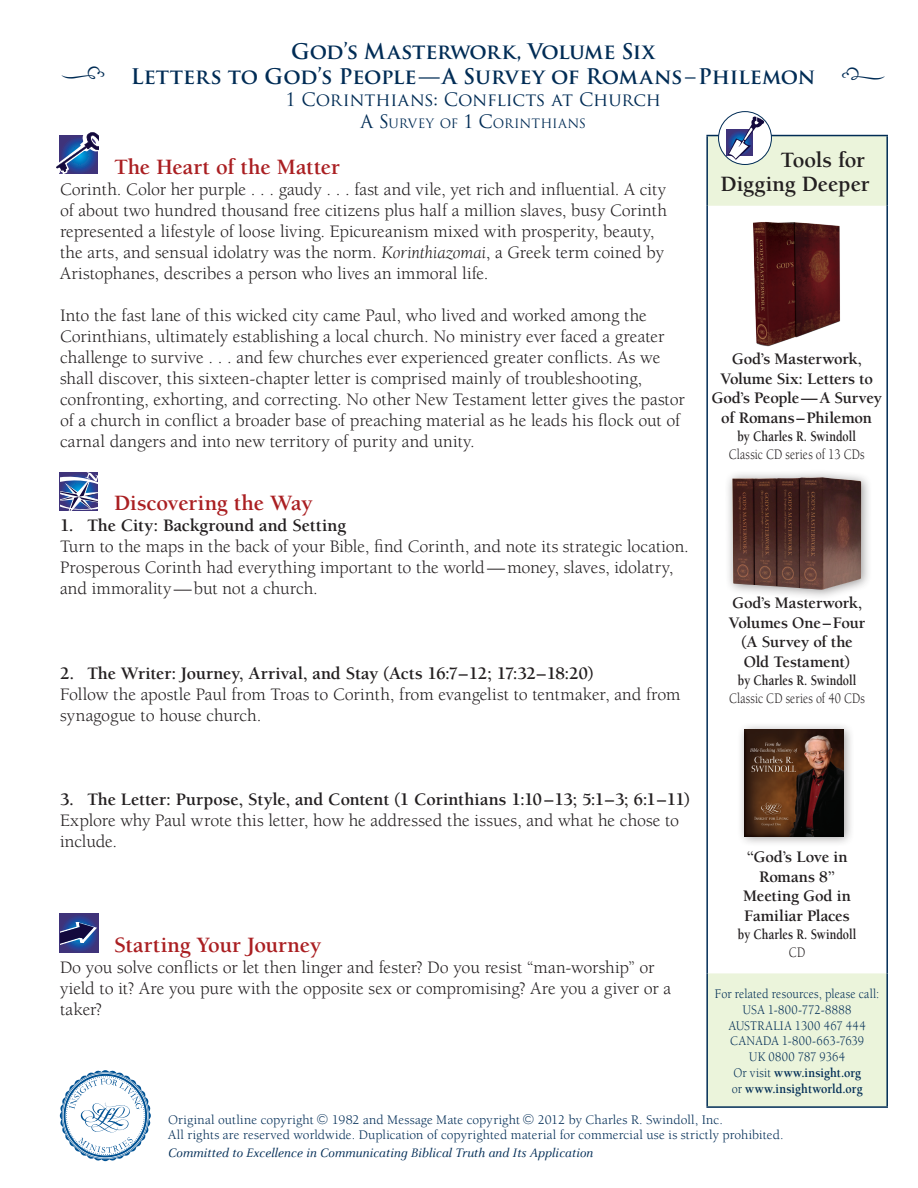
<style>
.page{position:relative;width:918px;height:1188px;background:#fff}
.page>*{position:absolute;margin:0;border:0;box-sizing:border-box;transform-origin:0 0}
.t1{font:36px "Type Embellishments One Plain";color:#002c55}
.t2{font:700 22.5px "Berkeley";letter-spacing:-.005em;color:#aa1f22}
.t3{font:700 22.5px/24px "Berkeley";letter-spacing:-.005em;color:#231f20;text-align:right}
.t4{font:700 21px/25.2px "Trajan Pro";letter-spacing:-.01em;color:#002c55;text-align:center}
.t5{font:18px/21px "Berkeley";letter-spacing:-.005em;color:#231f20}
.t6{font:700 18px "Berkeley";letter-spacing:-.01em;color:#231f20}
.t7{font:18px "Trajan Pro";letter-spacing:-.01em;color:#002c55}
.t8{font:700 16.5px/19.5px "Berkeley";letter-spacing:-.01em;color:#231f20;text-align:center}
.t9{font:700 15px "Berkeley";color:#231f20;scale:.8 1}
.t10{font:15px "Berkeley";letter-spacing:.015em;color:#231f20;scale:.8 1}
.t11{font:13.5px/15px "Berkeley";letter-spacing:.01em;color:#002c55}
.t12{font:13.5px/15.8px "Berkeley";letter-spacing:.01em;color:#002c55;text-align:center;scale:.9 1}
.t13{font:italic 13.5px "Celeste";color:#002c55}
.t14{font:12.6px "Trajan";letter-spacing:-.005em;color:#002c55}
.s1{font-size:18px}
.s2{font-style:italic}
.s3{font-weight:700}
</style>
<div class="page">
<svg style="left:708px;top:136px;width:178px;height:970px"></svg>
<hr style="left:706px;top:135px;width:182px;height:1px;background:#002c55">
<hr style="left:706px;top:136px;width:2px;height:70px;background:#002c55">
<hr style="left:886px;top:136px;width:2px;height:70px;background:#002c55">
<hr style="left:706px;top:206px;width:2px;height:767px;background:#002c55">
<hr style="left:886px;top:206px;width:2px;height:767px;background:#002c55">
<hr style="left:706px;top:973px;width:2px;height:133px;background:#002c55">
<hr style="left:886px;top:973px;width:2px;height:133px;background:#002c55">
<hr style="left:706px;top:1106px;width:182px;height:2px;background:#002c55">
<svg style="left:719px;top:112px;width:52px;height:53px"></svg>
<div style="left:718px;top:111px;width:54px;height:54px;border:1px solid #002c55;border-radius:50%"></div>
<div style="left:727px;top:130px;width:26px;height:26px;background:#3f337a"></div>
<svg style="left:728px;top:117px;width:36px;height:43px"></svg>
<svg style="left:60px;top:1070px;width:91px;height:91px"></svg>
<div style="left:737px;top:722px;width:118px;height:125px;background:#231f20;opacity:.44"></div>
<img style="left:745px;top:730px;width:99px;height:106px">
<img style="left:753px;top:221px;width:88px;height:126px">
<div style="left:724px;top:469px;width:148px;height:132px;background:#231f20;opacity:.44"></div>
<img style="left:732px;top:477px;width:129px;height:113px">
<svg style="left:60px;top:510px;width:38px;height:1px"></svg>
<svg style="left:60px;top:472px;width:38px;height:38px"></svg>
<svg style="left:60px;top:914px;width:38px;height:38px"></svg>
<svg style="left:60px;top:922px;width:37px;height:23px"></svg>
<svg style="left:56px;top:132px;width:42px;height:42px"></svg>
<p class="t4" style="left:131px;top:39px;width:686px">God’s Masterwork, Volume Six<br>Letters to God’s People—A Survey of Romans–Philemon</p>
<p class="t7" style="left:285px;top:88px;width:377px">1 CORINTHIANS: CONFLICTS AT CHURCH</p>
<p class="t14" style="left:360px;top:115px;width:225px"><span class="s1">A S</span>URVEY OF <span class="s1">1 C</span>ORINTHIANS</p>
<h1 class="t1" style="left:60px;top:58px;width:47px">j</h1>
<h1 class="t1" style="left:840px;top:60px;width:47px">i</h1>
<p class="t2" style="left:114px;top:155px;width:227px">The Heart of the Matter</p>
<p class="t5" style="left:60px;top:179px;width:609px">Corinth. Color her purple . . . gaudy . . . fast and vile, yet rich and influential. A city of about two hundred thousand free citizens plus half a million slaves, busy Corinth represented a lifestyle of loose living. Epicureanism mixed with prosperity, beauty, the arts, and sensual idolatry was the norm. <span class="s2">Korinthiazomai</span>, a Greek term coined by Aristophanes, describes a person who lives an immoral life.</p>
<p class="t5" style="left:60px;top:305px;width:626px">Into the fast lane of this wicked city came Paul, who lived and worked among the Corinthians, ultimately establishing a local church. No ministry ever faced a greater challenge to survive . . . and few churches ever experienced greater conflicts. As we shall discover, this sixteen-chapter letter is comprised mainly of troubleshooting, confronting, exhorting, and correcting. No other New Testament letter gives the pastor of a church in conflict a broader base of preaching material as he leads his flock out of carnal dangers and into new territory of purity and unity.</p>
<p class="t2" style="left:114px;top:491px;width:200px">Discovering the Way</p>
<p class="t6" style="left:60px;top:516px;width:288px">1. The City: Background and Setting</p>
<p class="t5" style="left:60px;top:537px;width:630px">Turn to the maps in the back of your Bible, find Corinth, and note its strategic location.<br>Prosperous Corinth had everything important to the world—money, slaves, idolatry, and immorality—but not a church.</p>
<p class="t6" style="left:60px;top:663px;width:535px">2. The Writer: Journey, Arrival, and Stay (Acts 16:7–12; 17:32–18:20)</p>
<p class="t5" style="left:60px;top:684px;width:622px">Follow the apostle Paul from Troas to Corinth, from evangelist to tentmaker, and from synagogue to house church.</p>
<p class="t3" style="left:721px;top:148px;width:151px">Tools for<br>Digging Deeper</p>
<p class="t8" style="left:711px;top:350px;width:172px">God’s Masterwork,<br>Volume Six: Letters to<br>God’s People—A Survey of Romans–Philemon</p>
<p class="t9" style="left:738px;top:428px;width:149px">by Charles R. Swindoll</p>
<p class="t10" style="left:729px;top:446px;width:171px">Classic CD series of 13 CDs</p>
<p class="t8" style="left:729px;top:593px;width:138px">God’s Masterwork,<br>Volumes One–Four (A Survey of the<br>Old Testament)</p>
<p class="t9" style="left:738px;top:672px;width:149px">by Charles R. Swindoll</p>
<p class="t10" style="left:729px;top:690px;width:171px">Classic CD series of 40 CDs</p>
<p class="t6" style="left:60px;top:789px;width:632px">3. The Letter: Purpose, Style, and Content (1 Corinthians 1:10–13; 5:1–3; 6:1–11)</p>
<p class="t5" style="left:60px;top:810px;width:621px">Explore why Paul wrote this letter, how he addressed the issues, and what he chose to include.</p>
<p class="t2" style="left:114px;top:933px;width:209px">Starting Your Journey</p>
<p class="t5" style="left:60px;top:957px;width:613px">Do you solve conflicts or let then linger and fester? Do you resist “man-worship” or yield to it? Are you pure with the opposite sex or compromising? Are you a giver or a taker?</p>
<p class="t8" style="left:743px;top:847px;width:109px">“God’s Love in<br>Romans 8”<br>Meeting God in<br>Familiar Places</p>
<p class="t9" style="left:738px;top:926px;width:149px">by Charles R. Swindoll</p>
<p class="t10" style="left:789px;top:944px;width:22px">CD</p>
<p class="t12" style="left:715px;top:986px;width:184px">For related resources, please call:<br>USA 1-800-772-8888<br>AUSTRALIA 1300 467 444<br>CANADA 1-800-663-7639<br>UK 0800 787 9364<br>Or visit <span class="s3">www.insight.org<br></span>or <span class="s3">www.insightworld.org</span></p>
<p class="t11" style="left:168px;top:1113px;width:617px;text-indent:370px">2012 by Charles R. Swindoll, Inc.<br>All rights are reserved worldwide. Duplication of copyrighted material for commercial use is strictly prohibited.</p>
<p class="t13" style="left:168px;top:1146px;width:427px">Committed to Excellence in Communicating Biblical Truth and Its Application</p>
<p class="t11" style="left:168px;top:1113px;width:147px">Original outline copyright</p>
<p class="t11" style="left:332px;top:1113px;width:190px">1982 and Message Mate copyright</p>
</div>
